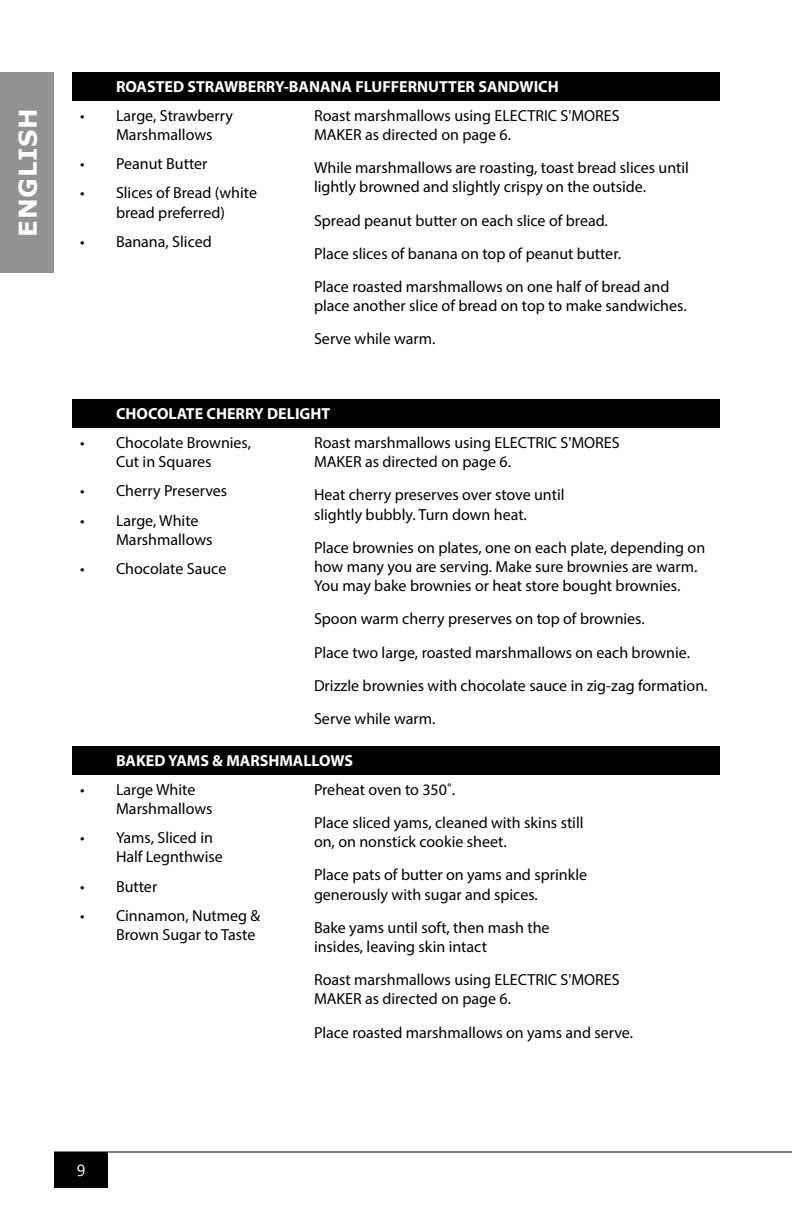
<style>
.page{position:relative;width:792px;height:1224px;background:#fff}
.page>*{position:absolute;margin:0;border:0;box-sizing:border-box;transform-origin:0 0}
.t1{font:700 24.4px "Verdana";letter-spacing:.03em;color:#fff}
.t2{font:16px/19.2px "Myriad Pro";color:#000}
.t3{font:700 16px "Myriad Pro";color:#fff}
.t4{font:16px "Segoe UI";color:#fff}
</style>
<div class="page">
<div style="left:0;top:72px;width:54px;height:201px;background:#929292"></div>
<hr style="left:54px;top:1152px;width:738px;height:1px;background:#000">
<div style="left:54px;top:1152px;width:54px;height:36px;background:#000"></div>
<div style="left:72px;top:72px;width:648px;height:29px;background:#000"></div>
<div style="left:72px;top:399px;width:648px;height:29px;background:#000"></div>
<div style="left:72px;top:746px;width:648px;height:29px;background:#000"></div>
<h1 class="t1" style="left:11px;top:237px;width:130px;rotate:-90deg">ENGLISH</h1>
<p class="t3" style="left:116px;top:76px;width:444px">ROASTED STRAWBERRY-BANANA FLUFFERNUTTER SANDWICH</p>
<p class="t2" style="left:116px;top:106px;width:119px;text-indent:-36px">• Large, Strawberry<br>Marshmallows</p>
<p class="t2" style="left:80px;top:154px;width:129px">• Peanut Butter</p>
<p class="t2" style="left:80px;top:183px;width:179px;text-align:center">• Slices of Bread (white bread preferred)</p>
<p class="t2" style="left:80px;top:232px;width:133px">• Banana, Sliced</p>
<p class="t2" style="left:314px;top:106px;width:307px">Roast marshmallows using ELECTRIC S'MORES<br>MAKER as directed on page 6.</p>
<p class="t2" style="left:314px;top:158px;width:377px">While marshmallows are roasting, toast bread slices until lightly browned and slightly crispy on the outside.</p>
<p class="t2" style="left:314px;top:210px;width:295px">Spread peanut butter on each slice of bread.</p>
<p class="t2" style="left:314px;top:244px;width:309px">Place slices of banana on top of peanut butter.</p>
<p class="t2" style="left:314px;top:277px;width:374px">Place roasted marshmallows on one half of bread and place another slice of bread on top to make sandwiches.</p>
<p class="t2" style="left:314px;top:329px;width:123px">Serve while warm.</p>
<p class="t3" style="left:116px;top:403px;width:216px">CHOCOLATE CHERRY DELIGHT</p>
<p class="t2" style="left:80px;top:433px;width:173px;text-align:center">• Chocolate Brownies,<br>Cut in Squares</p>
<p class="t2" style="left:80px;top:481px;width:149px">• Cherry Preserves</p>
<p class="t2" style="left:116px;top:510px;width:98px;text-indent:-36px">• Large, White<br>Marshmallows</p>
<p class="t2" style="left:80px;top:559px;width:148px">• Chocolate Sauce</p>
<p class="t2" style="left:314px;top:433px;width:307px">Roast marshmallows using ELECTRIC S'MORES<br>MAKER as directed on page 6.</p>
<p class="t2" style="left:314px;top:485px;width:252px">Heat cherry preserves over stove until slightly bubbly. Turn down heat.</p>
<p class="t2" style="left:314px;top:537px;width:393px">Place brownies on plates, one on each plate, depending on how many you are serving. Make sure brownies are warm.<br>You may bake brownies or heat store bought brownies.</p>
<p class="t2" style="left:314px;top:609px;width:332px">Spoon warm cherry preserves on top of brownies.</p>
<p class="t2" style="left:314px;top:642px;width:378px">Place two large, roasted marshmallows on each brownie.</p>
<p class="t2" style="left:314px;top:675px;width:395px">Drizzle brownies with chocolate sauce in zig-zag formation.</p>
<p class="t2" style="left:314px;top:709px;width:123px">Serve while warm.</p>
<p class="t3" style="left:116px;top:750px;width:239px">BAKED YAMS &amp; MARSHMALLOWS</p>
<p class="t2" style="left:116px;top:780px;width:98px;text-indent:-36px">• Large White<br>Marshmallows</p>
<p class="t2" style="left:116px;top:828px;width:108px;text-indent:-36px">• Yams, Sliced in<br>Half Legnthwise</p>
<p class="t2" style="left:80px;top:876px;width:79px">• Butter</p>
<p class="t2" style="left:116px;top:906px;width:146px;text-indent:-36px">• Cinnamon, Nutmeg &amp;<br>Brown Sugar to Taste</p>
<p class="t2" style="left:314px;top:780px;width:143px">Preheat oven to 350˚.</p>
<p class="t2" style="left:314px;top:813px;width:271px">Place sliced yams, cleaned with skins still on, on nonstick cookie sheet.</p>
<p class="t2" style="left:314px;top:865px;width:275px">Place pats of butter on yams and sprinkle generously with sugar and spices.</p>
<p class="t2" style="left:314px;top:918px;width:237px">Bake yams until soft, then mash the insides, leaving skin intact</p>
<p class="t2" style="left:314px;top:970px;width:307px">Roast marshmallows using ELECTRIC S'MORES<br>MAKER as directed on page 6.</p>
<p class="t2" style="left:314px;top:1022px;width:321px">Place roasted marshmallows on yams and serve.</p>
<p class="t4" style="left:77px;top:1155px;width:10px">9</p>
</div>
